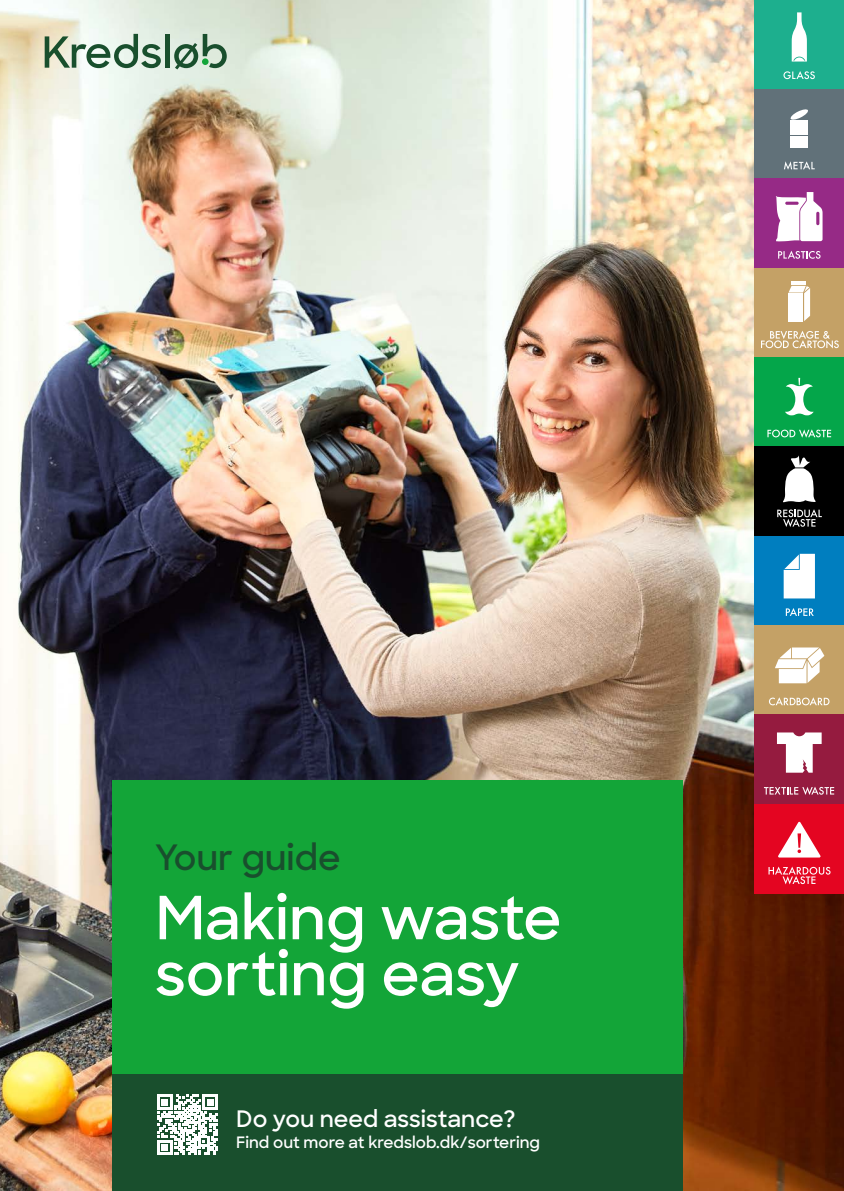
<style>
.page{position:relative;width:844px;height:1191px;background:#fff}
.page>*{position:absolute;margin:0;border:0;box-sizing:border-box;transform-origin:0 0}
.t1{font:600 59.5px/56px "Sharp Sans";color:#fff}
.t2{font:600 35px "Sharp Sans";color:#194f2d}
.t3{font:600 22.75px "Sharp Sans";color:#fff}
.t4{font:600 15.75px "Sharp Sans";color:#fff}
</style>
<div class="page">
<img style="left:0;top:0;width:843px;height:1191px">
<div style="left:112px;top:780px;width:571px;height:411px;background:#13a538"></div>
<div style="left:112px;top:1074px;width:571px;height:117px;background:#194f2d"></div>
<svg style="left:158px;top:1094px;width:59px;height:60px"></svg>
<div style="left:165px;top:34px;width:5px;height:34px;background:#194f2d"></div>
<svg style="left:174px;top:34px;width:53px;height:35px;background:#98b39f"></svg>
<svg style="left:45px;top:34px;width:116px;height:34px;background:#a3b9a7"></svg>
<div style="left:202px;top:58px;width:6px;height:7px;background:#13a538;border-radius:50%"></div>
<div style="left:754px;top:0;width:89px;height:89px;background:#1daf8e"></div>
<svg style="left:783px;top:71px;width:31px;height:8px"></svg>
<svg style="left:791px;top:12px;width:15px;height:50px"></svg>
<div style="left:754px;top:89px;width:89px;height:104px;background:#617179"></div>
<svg style="left:784px;top:161px;width:30px;height:9px"></svg>
<svg style="left:790px;top:109px;width:18px;height:11px"></svg>
<div style="left:790px;top:139px;width:17px;height:8px;background:#fff"></div>
<svg style="left:790px;top:133px;width:17px;height:5px"></svg>
<div style="left:790px;top:121px;width:17px;height:8px;background:#fff"></div>
<hr style="left:790px;top:129px;width:17px;height:3px;background:#fff">
<div style="left:754px;top:179px;width:89px;height:89px;background:#962a86"></div>
<svg style="left:778px;top:251px;width:42px;height:8px"></svg>
<svg style="left:775px;top:192px;width:47px;height:49px"></svg>
<div style="left:754px;top:268px;width:89px;height:104px;background:#c4a166"></div>
<svg style="left:761px;top:331px;width:77px;height:17px"></svg>
<hr style="left:791px;top:281px;width:15px;height:4px;background:#fff">
<svg style="left:788px;top:286px;width:21px;height:35px"></svg>
<div style="left:754px;top:357px;width:89px;height:89px;background:#04a64a"></div>
<svg style="left:767px;top:429px;width:63px;height:9px"></svg>
<svg style="left:785px;top:378px;width:28px;height:37px"></svg>
<div style="left:754px;top:446px;width:89px;height:105px;background:#000"></div>
<svg style="left:777px;top:509px;width:44px;height:18px"></svg>
<svg style="left:783px;top:455px;width:32px;height:47px"></svg>
<div style="left:754px;top:536px;width:89px;height:89px;background:#007ebf"></div>
<svg style="left:785px;top:608px;width:28px;height:8px"></svg>
<svg style="left:783px;top:554px;width:31px;height:44px"></svg>
<div style="left:754px;top:625px;width:89px;height:89px;background:#c4a166"></div>
<svg style="left:769px;top:697px;width:60px;height:8px"></svg>
<svg style="left:775px;top:647px;width:49px;height:36px"></svg>
<div style="left:754px;top:714px;width:89px;height:105px;background:#951b3f"></div>
<svg style="left:764px;top:786px;width:70px;height:9px"></svg>
<svg style="left:777px;top:732px;width:44px;height:40px"></svg>
<div style="left:754px;top:804px;width:89px;height:89px;background:#e40521"></div>
<svg style="left:768px;top:866px;width:62px;height:18px"></svg>
<svg style="left:778px;top:822px;width:42px;height:35px"></svg>
<h2 class="t2" style="left:155px;top:831px;width:187px">Your guide</h2>
<h1 class="t1" style="left:155px;top:887px;width:407px">Making waste sorting easy</h1>
<h3 class="t3" style="left:236px;top:1102px;width:281px">Do you need assistance?</h3>
<p class="t4" style="left:236px;top:1130px;width:305px">Find out more at kredslob.dk/sortering</p>
</div>
